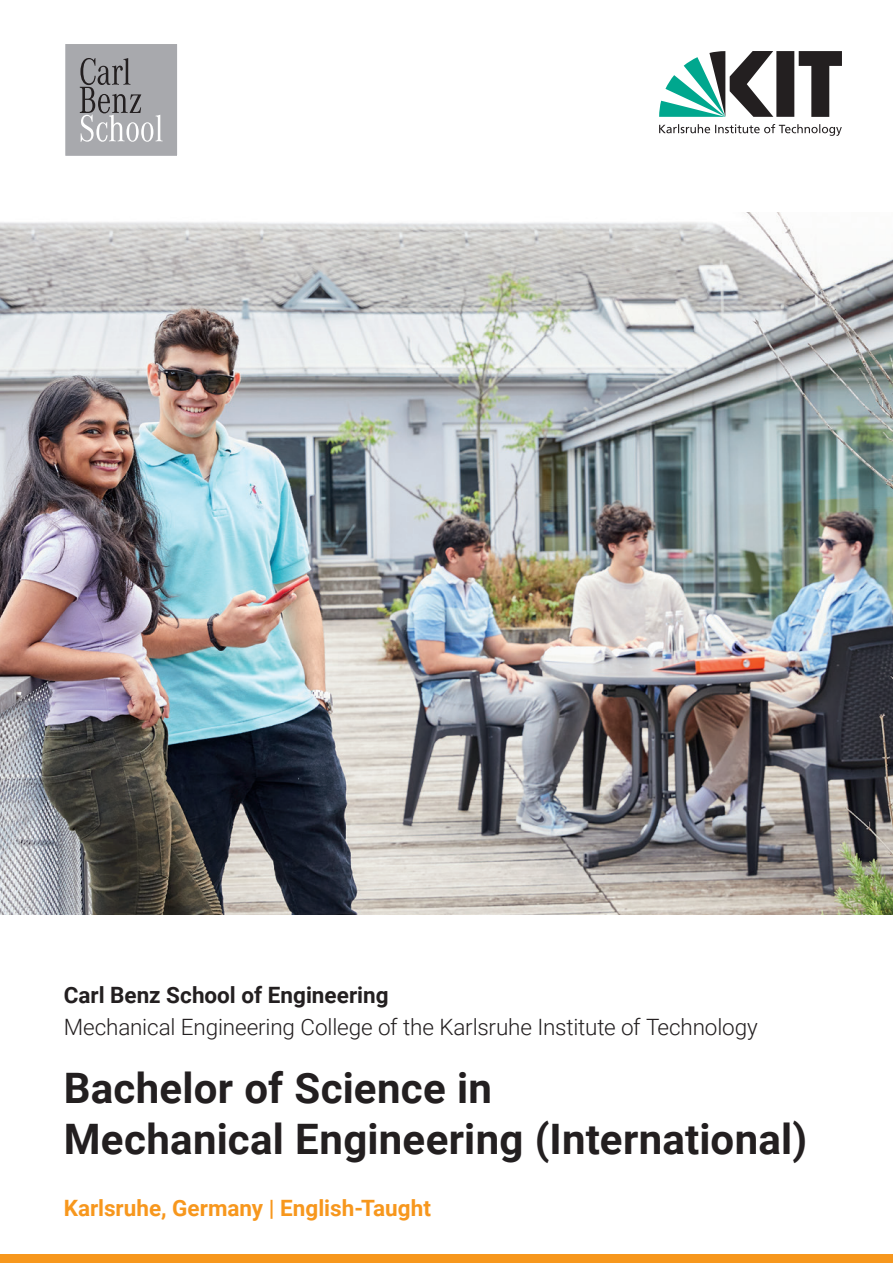
<style>
.page{position:relative;width:893px;height:1263px;background:#fff}
.page>*{position:absolute;margin:0;border:0;box-sizing:border-box;transform-origin:0 0}
.t1{font:700 42px/50.4px "Roboto";letter-spacing:.005em;color:#231f20}
.t2{font:300 22.5px "Roboto";letter-spacing:-.01em;color:#231f20}
.t3{font:700 22.5px "Roboto";color:#f7971d}
.t4{font:700 22.5px "Roboto";color:#231f20}
</style>
<div class="page">
<img style="left:0;top:213px;width:893px;height:701px">
<div style="left:65px;top:43px;width:113px;height:114px;background:#a8a9ad"></div>
<div style="left:64px;top:43px;width:115px;height:114px;border:2px solid #fff"></div>
<svg style="left:80px;top:58px;width:83px;height:84px"></svg>
<svg style="left:659px;top:51px;width:183px;height:66px"></svg>
<svg style="left:659px;top:124px;width:183px;height:12px"></svg>
<div style="left:0;top:1254px;width:893px;height:9px;background:#f7971d"></div>
<p class="t4" style="left:64px;top:980px;width:326px">Carl Benz School of Engineering</p>
<p class="t2" style="left:64px;top:1011px;width:696px">Mechanical Engineering College of the Karlsruhe Institute of Technology</p>
<h1 class="t1" style="left:64px;top:1061px;width:745px">Bachelor of Science in<br>Mechanical Engineering (International)</h1>
<p class="t3" style="left:64px;top:1192px;width:369px">Karlsruhe, Germany | English-Taught</p>
</div>
